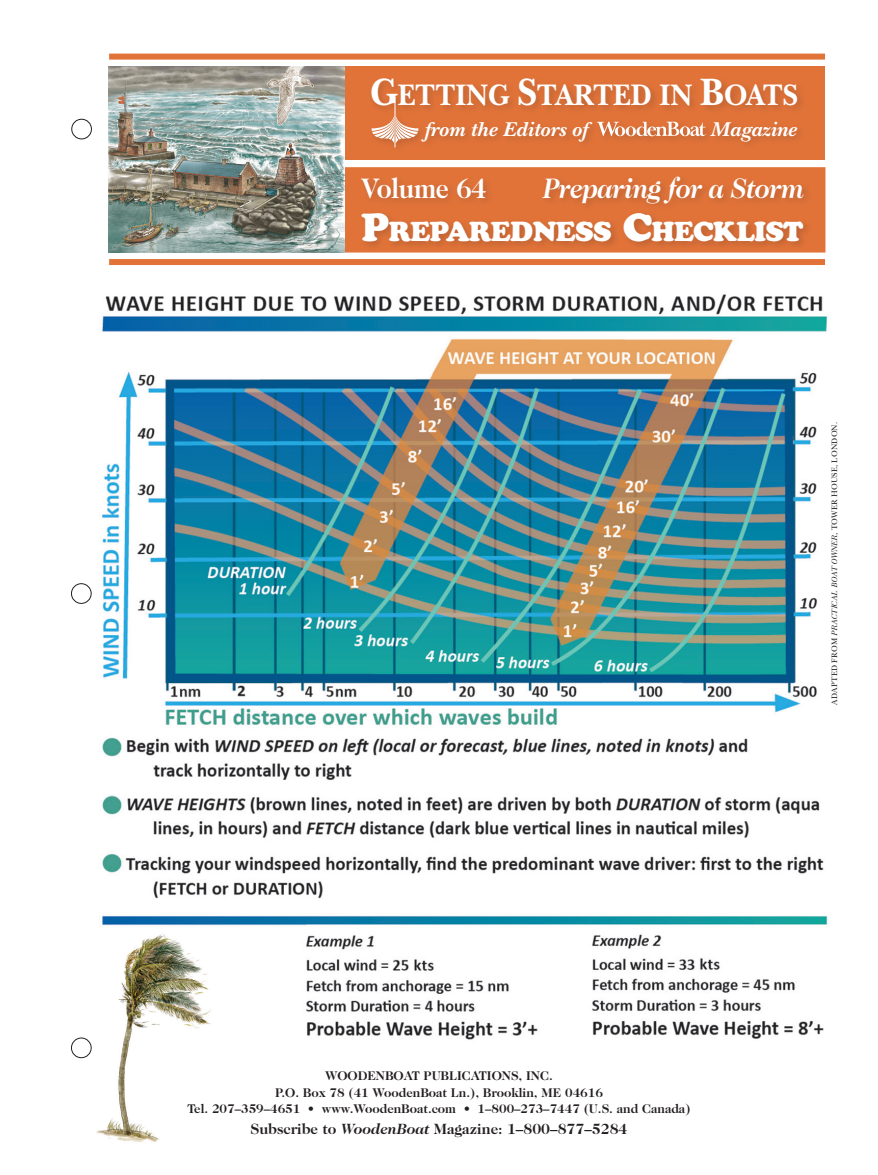
<style>
.page{position:relative;width:878px;height:1175px;background:#fff}
.page>*{position:absolute;margin:0;border:0;box-sizing:border-box;transform-origin:0 0}
.t1{font:700 31.05px "New Baskerville";color:#fff;scale:.92 1}
.t2{font:italic 700 28.5px "Caslon 224 Std";letter-spacing:-.025em;color:#fff;scale:.92 1}
.t3{font:700 28.5px "Caslon 224 Std";letter-spacing:-.015em;color:#fff;scale:.92 1}
.t4{font:27.3px "Cooper Black Std";letter-spacing:-.02em;color:#fff}
.t5{font:italic 700 20.85px "New Baskerville";color:#fff;scale:1.05 1}
.t6{font:700 15px "Caslon 224 Std";color:#231f20}
.t7{font:700 12.75px "Caslon 224 Std";color:#231f20}
.WB_Credit{font:8.25px "New Baskerville Std";letter-spacing:.025em;color:#231f20}
.s1{font-size:39.9px}
.s2{font-size:39px}
.s3{font-style:italic}
</style>
<div class="page">
<div style="left:110px;top:167px;width:715px;height:85px;background:#e17339;border:2px solid #e17339"></div>
<div style="left:358px;top:172px;width:455px;height:79px;background:#231f20;opacity:.2"></div>
<div style="left:109px;top:66px;width:716px;height:94px;background:#e17339"></div>
<div style="left:367px;top:75px;width:439px;height:81px;background:#231f20;opacity:.2"></div>
<svg style="left:371px;top:115px;width:47px;height:28px"></svg>
<hr style="left:394px;top:97px;width:1px;height:50px;background:#fff">
<svg style="left:596px;top:122px;width:109px;height:14px"></svg>
<div style="left:109px;top:54px;width:716px;height:6px;background:#e17339"></div>
<div style="left:109px;top:259px;width:716px;height:6px;background:#e17339"></div>
<img style="left:109px;top:66px;width:236px;height:186px">
<img style="left:102px;top:294px;width:726px;height:746px">
<img style="left:96px;top:928px;width:121px;height:214px">
<div style="left:72px;top:119px;width:20px;height:20px;border:1px solid #231f20;border-radius:50%"></div>
<div style="left:71px;top:583px;width:20px;height:20px;border:1px solid #231f20;border-radius:50%"></div>
<div style="left:71px;top:1037px;width:20px;height:20px;border:1px solid #231f20;border-radius:50%"></div>
<p class="t1" style="left:370px;top:77px;width:467px"><span class="s1">G</span>ETTING <span class="s1">S</span>TARTED IN <span class="s1">B</span>OATS</p>
<p class="t5" style="left:424px;top:117px;width:157px">from the Editors of</p>
<p class="t5" style="left:710px;top:117px;width:83px">Magazine</p>
<p class="t3" style="left:361px;top:171px;width:138px">Volume 64</p>
<p class="t2" style="left:542px;top:171px;width:285px">Preparing for a Storm</p>
<p class="t4" style="left:361px;top:215px;width:443px"><span class="s2">P</span>REPAREDNESS <span class="s2">C</span>HECKLIST</p>
<p class="WB_Credit" style="left:829px;top:705px;width:285px;rotate:-90deg">ADAPTED FROM <span class="s3">PRACTICAL BOAT OWNER</span>, TOWER HOUSE, LONDON.</p>
<p class="t7" style="left:325px;top:1068px;width:229px">WOODENBOAT PUBLICATIONS, INC.</p>
<p class="t7" style="left:275px;top:1085px;width:329px">P.O. Box 78 (41 WoodenBoat Ln.), Brooklin, ME 04616</p>
<p class="t7" style="left:187px;top:1101px;width:504px">Tel. 207–359–4651 • www.WoodenBoat.com • 1–800–273–7447 (U.S. and Canada)</p>
<p class="t6" style="left:250px;top:1120px;width:378px">Subscribe to <span class="s3">WoodenBoat</span> Magazine: 1–800–877–5284</p>
</div>
